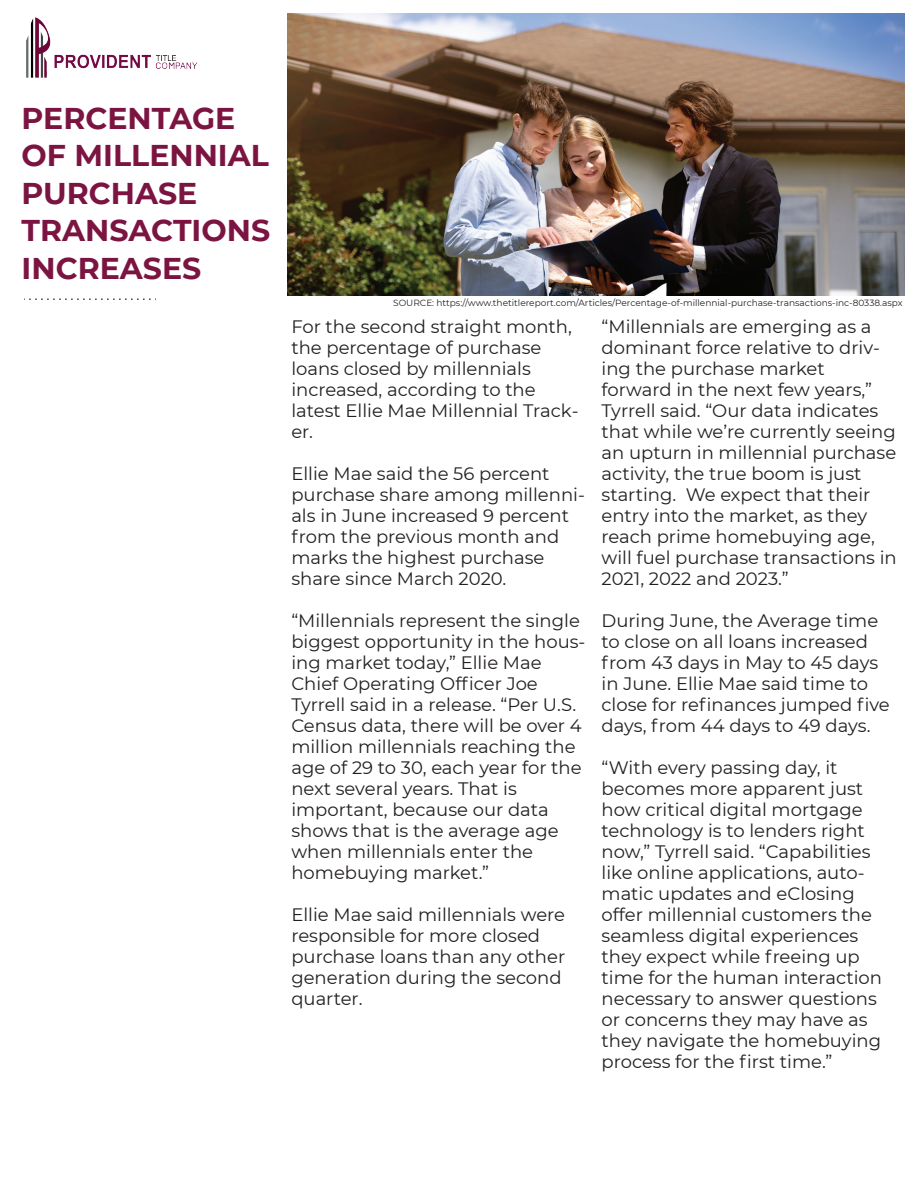
<style>
.page{position:relative;width:918px;height:1188px;background:#fff}
.page>*{position:absolute;margin:0;border:0;box-sizing:border-box;transform-origin:0 0}
.t1{font:700 30px/37.5px "Montserrat";color:#7c1442}
.t2{font:18px/21px "Montserrat";color:#231f20}
.t3{font:9px "Montserrat";color:#231f20}
</style>
<div class="page">
<img style="left:287px;top:14px;width:617px;height:281px">
<img style="left:26px;top:17px;width:172px;height:61px">
<svg style="left:24px;top:298px;width:132px;height:2px"></svg>
<h1 class="t1" style="left:22px;top:98px;width:250px">PERCENTAGE<br>OF MILLENNIAL<br>PURCHASE<br>TRANSACTIONS<br>INCREASES</h1>
<p class="t3" style="left:393px;top:297px;width:511px">SOURCE: https://www.thetitlereport.com/Articles/Percentage-of-millennial-purchase-transactions-inc-80338.aspx</p>
<p class="t2" style="left:291px;top:316px;width:289px">For the second straight month, the percentage of purchase loans closed by millennials increased, according to the latest Ellie Mae Millennial Track&shy;er.</p>
<p class="t2" style="left:291px;top:463px;width:295px">Ellie Mae said the 56 percent purchase share among millenni&shy;als in June increased 9 percent from the previous month and marks the highest purchase share since March 2020.</p>
<p class="t2" style="left:291px;top:610px;width:296px">“Millennials represent the single biggest opportunity in the hous&shy;ing market today,” Ellie Mae<br>Chief Operating Officer Joe<br>Tyrrell said in a release. “Per U.S.<br>Census data, there will be over 4 million millennials reaching the age of 29 to 30, each year for the next several years. That is important, because our data shows that is the average age when millennials enter the homebuying market.”</p>
<p class="t2" style="left:291px;top:904px;width:275px">Ellie Mae said millennials were responsible for more closed purchase loans than any other generation during the second quarter.</p>
<p class="t2" style="left:602px;top:316px;width:297px">“Millennials are emerging as a dominant force relative to driv&shy;ing the purchase market forward in the next few years,”<br>Tyrrell said. “Our data indicates that while we’re currently seeing an upturn in millennial purchase activity, the true boom is just starting. We expect that their entry into the market, as they reach prime homebuying age, will fuel purchase transactions in<br>2021, 2022 and 2023.”</p>
<p class="t2" style="left:602px;top:610px;width:290px">During June, the Average time to close on all loans increased from 43 days in May to 45 days in June. Ellie Mae said time to close for refinances jumped five days, from 44 days to 49 days.</p>
<p class="t2" style="left:602px;top:757px;width:282px">“With every passing day, it becomes more apparent just how critical digital mortgage technology is to lenders right now,” Tyrrell said. “Capabilities like online applications, auto&shy;matic updates and eClosing offer millennial customers the seamless digital experiences they expect while freeing up time for the human interaction necessary to answer questions or concerns they may have as they navigate the homebuying process for the first time.”</p>
</div>
